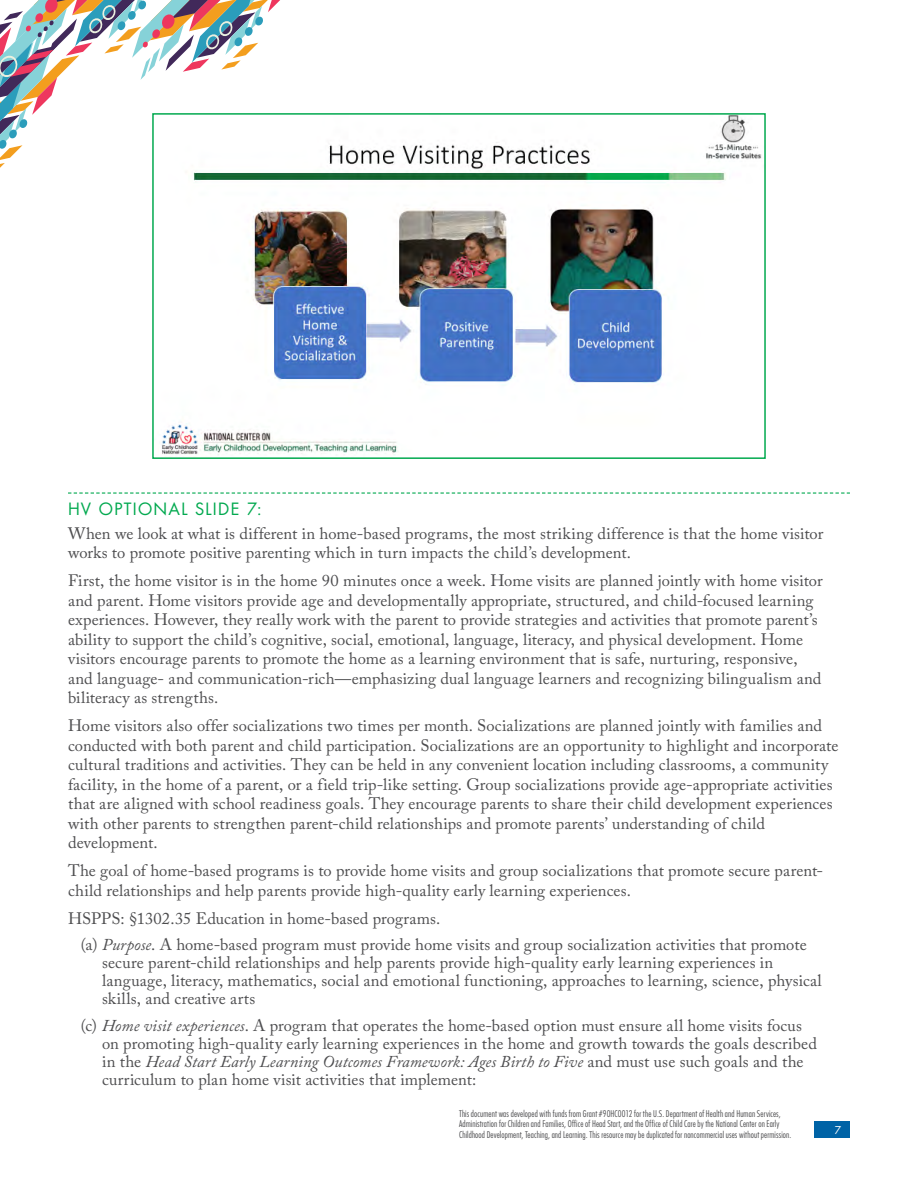
<style>
.page{position:relative;width:918px;height:1188px;background:#fff}
.page>*{position:absolute;margin:0;border:0;box-sizing:border-box;transform-origin:0 0}
.t1{font:16.5px/19.5px "Adobe Caslon Pro";letter-spacing:.005em;color:#4d4d4f}
.t2{font:16.5px "Futura Std";letter-spacing:.075em;color:#02a94f}
.t3{font:10.5px "Futura Std";color:#fff}
.t4{font:300 condensed 9px/10.5px "Futura Std";letter-spacing:.015em;color:#4d4d4f}
.s1{font-style:italic}
</style>
<div class="page">
<div style="left:814px;top:1122px;width:36px;height:16px;background:#0063a6"></div>
<svg style="left:0;top:0;width:280px;height:168px"></svg>
<div style="left:64px;top:85px;width:227px;height:262px;background:#fff"></div>
<svg style="left:68px;top:492px;width:782px;height:2px"></svg>
<img style="left:161px;top:116px;width:601px;height:340px">
<div style="left:152px;top:113px;width:614px;height:346px;border:2px solid #02a94f"></div>
<h2 class="t2" style="left:68px;top:498px;width:195px">HV OPTIONAL SLIDE 7:</h2>
<p class="t1" style="left:68px;top:523px;width:757px">When we look at what is different in home-based programs, the most striking difference is that the home visitor works to promote positive parenting which in turn impacts the child’s development.</p>
<p class="t1" style="left:68px;top:571px;width:756px">First, the home visitor is in the home 90 minutes once a week. Home visits are planned jointly with home visitor and parent. Home visitors provide age and developmentally appropriate, structured, and child-focused learning experiences. However, they really work with the parent to provide strategies and activities that promote parent’s ability to support the child’s cognitive, social, emotional, language, literacy, and physical development. Home visitors encourage parents to promote the home as a learning environment that is safe, nurturing, responsive, and language- and communication-rich—emphasizing dual language learners and recognizing bilingualism and biliteracy as strengths.</p>
<p class="t1" style="left:68px;top:716px;width:772px">Home visitors also offer socializations two times per month. Socializations are planned jointly with families and conducted with both parent and child participation. Socializations are an opportunity to highlight and incorporate cultural traditions and activities. They can be held in any convenient location including classrooms, a community facility, in the home of a parent, or a field trip-like setting. Group socializations provide age-appropriate activities that are aligned with school readiness goals. They encourage parents to share their child development experiences with other parents to strengthen parent-child relationships and promote parents’ understanding of child development.</p>
<p class="t1" style="left:68px;top:861px;width:757px">The goal of home-based programs is to provide home visits and group socializations that promote secure parent&shy;child relationships and help parents provide high-quality early learning experiences.</p>
<p class="t1" style="left:68px;top:908px;width:374px">HSPPS: §1302.35 Education in home-based programs.</p>
<p class="t1" style="left:102px;top:935px;width:721px;line-height:18px;text-indent:-21px">(a) <span class="s1">Purpose</span>. A home-based program must provide home visits and group socialization activities that promote secure parent-child relationships and help parents provide high-quality early learning experiences in language, literacy, mathematics, social and emotional functioning, approaches to learning, science, physical skills, and creative arts</p>
<p class="t1" style="left:102px;top:1016px;width:716px;line-height:18px;text-indent:-21px">(c) <span class="s1">Home visit experiences</span>. A program that operates the home-based option must ensure all home visits focus on promoting high-quality early learning experiences in the home and growth towards the goals described in the <span class="s1">Head Start Early Learning Outcomes Framework: Ages Birth to Five</span> and must use such goals and the curriculum to plan home visit activities that implement:</p>
<p class="t4" style="left:459px;top:1108px;width:334px">This document was developed with funds from Grant #90HC0012 for the U.S. Department of Health and Human Services,<br>Administration for Children and Families, Office of Head Start, and the Office of Child Care by the National Center on Early<br>Childhood Development, Teaching, and Learning. This resource may be duplicated for noncommercial uses without permission.</p>
<p class="t3" style="left:835px;top:1124px;width:8px">7</p>
</div>
